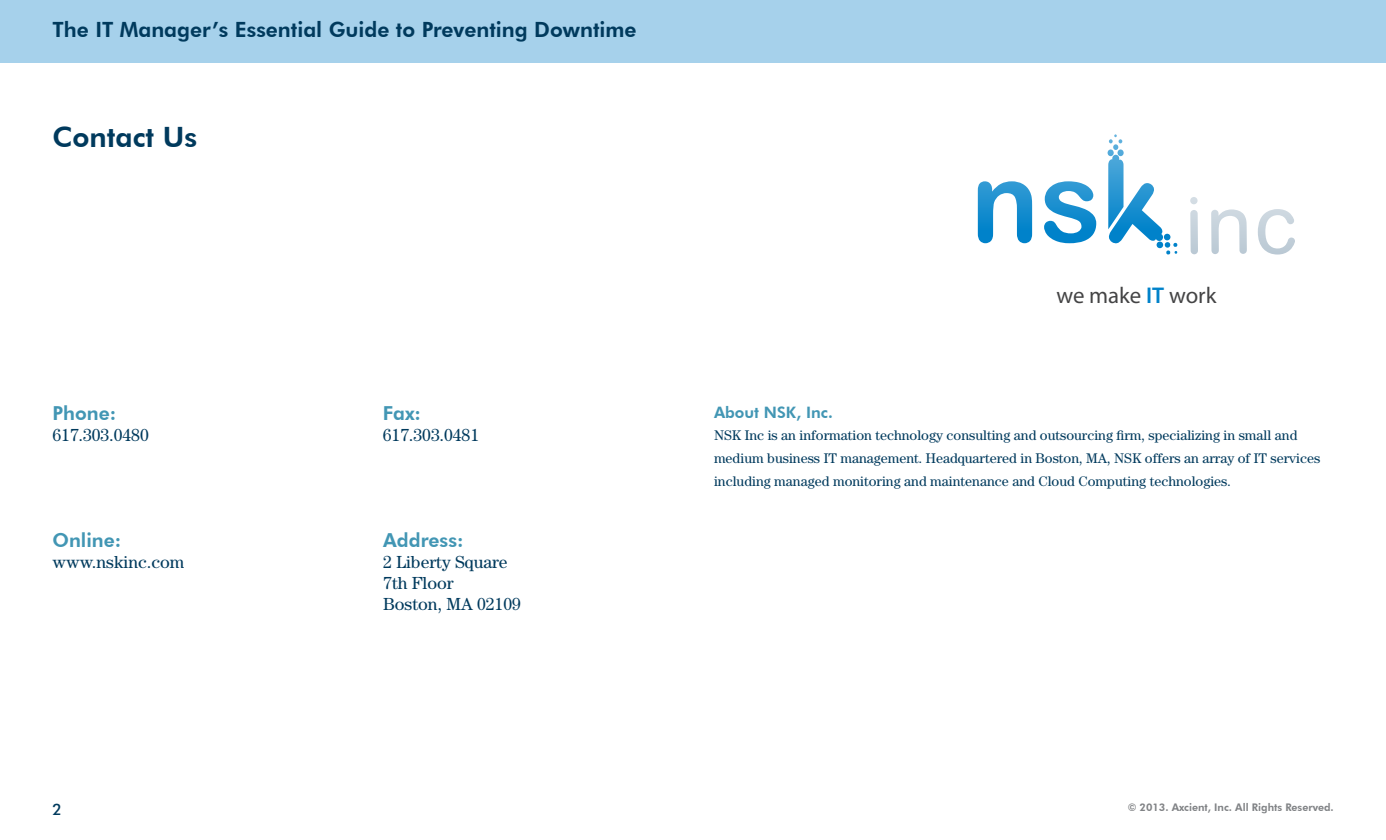
<style>
.page{position:relative;width:1386px;height:840px;background:#fff}
.page>*{position:absolute;margin:0;border:0;box-sizing:border-box;transform-origin:0 0}
.t1{font:800 28px "Futura BT";color:#003a5d}
.t2{font:22.75px "Myriad Pro";letter-spacing:-.005em;color:#444445}
.t3{font:800 21px "Futura BT";color:#003a5d}
.t4{font:800 19.25px "Futura BT";color:#4296b4}
.t5{font:17.5px/21px "Century Std";color:#003a5d}
.t6{font:800 15.75px "Futura BT";color:#4296b4}
.t7{font:500 15.75px "Futura BT";color:#003a5d}
.t8{font:14px/22.8px "Century Std";color:#003a5d}
.t9{font:800 10.5px "Futura BT";color:#808285}
.s1{font-weight:600;color:#0082ca}
</style>
<div class="page">
<div style="left:0;top:0;width:1386px;height:63px;background:#a6d1eb"></div>
<svg style="left:1190px;top:197px;width:105px;height:58px"></svg>
<svg style="left:978px;top:134px;width:146px;height:109px"></svg>
<h3 class="t3" style="left:52px;top:17px;width:586px">The IT Manager’s Essential Guide to Preventing Downtime</h3>
<h1 class="t1" style="left:52px;top:120px;width:146px">Contact Us</h1>
<h3 class="t4" style="left:52px;top:402px;width:65px">Phone:</h3>
<p class="t5" style="left:52px;top:425px;width:98px">617.303.0480</p>
<h3 class="t4" style="left:52px;top:529px;width:70px">Online:</h3>
<p class="t5" style="left:52px;top:552px;width:133px">www.nskinc.com</p>
<p class="t7" style="left:52px;top:800px;width:11px">2</p>
<h3 class="t4" style="left:383px;top:402px;width:40px">Fax:</h3>
<p class="t5" style="left:383px;top:425px;width:98px">617.303.0481</p>
<h3 class="t4" style="left:383px;top:529px;width:82px">Address:</h3>
<p class="t5" style="left:383px;top:552px;width:139px">2 Liberty Square<br>7th Floor<br>Boston, MA 02109</p>
<h2 class="t2" style="left:1056px;top:282px;width:162px">we make <span class="s1">IT</span> work</h2>
<p class="t6" style="left:714px;top:402px;width:120px">About NSK, Inc.</p>
<p class="t8" style="left:714px;top:424px;width:608px">NSK Inc is an information technology consulting and outsourcing firm, specializing in small and medium business IT management. Headquartered in Boston, MA, NSK offers an array of IT services including managed monitoring and maintenance and Cloud Computing technologies.</p>
<p class="t9" style="left:1128px;top:801px;width:208px">© 2013. Axcient, Inc. All Rights Reserved.</p>
</div>
